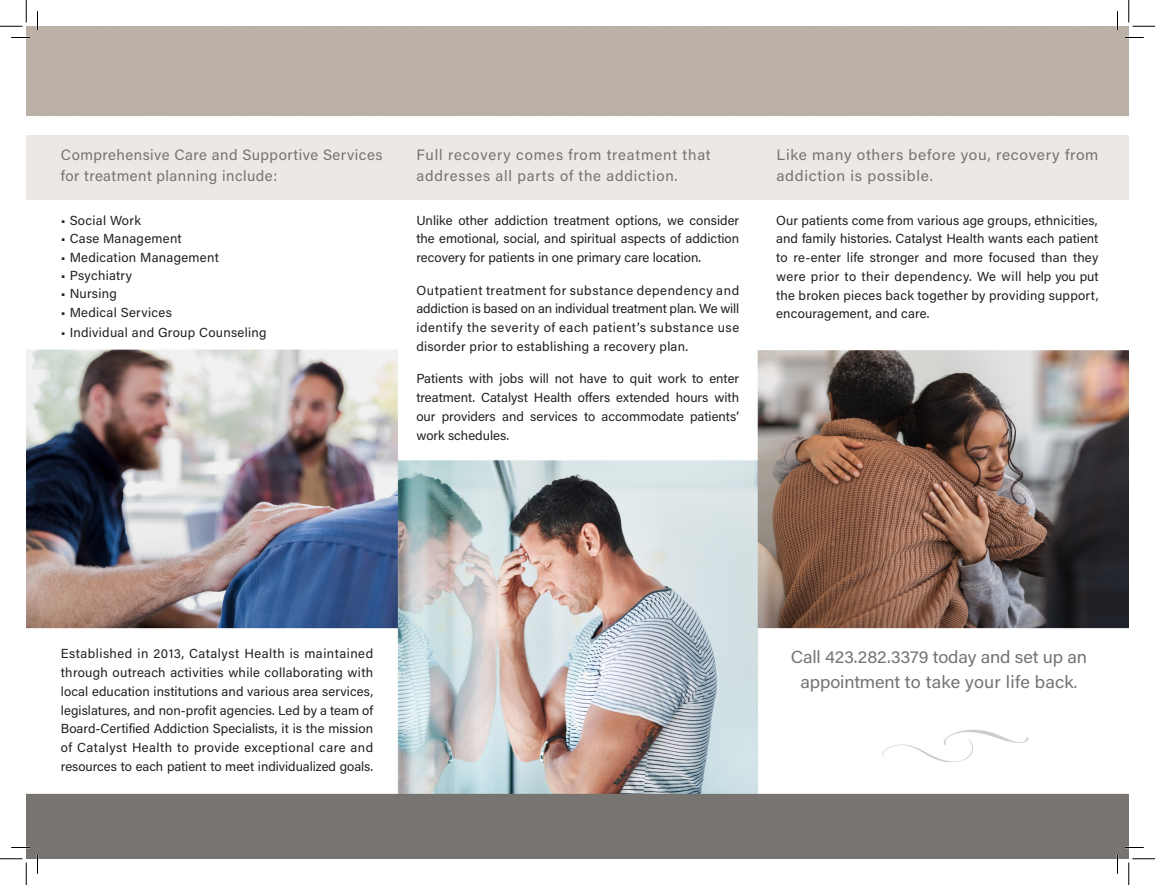
<style>
.page{position:relative;width:1155px;height:885px;background:#fff}
.page>*{position:absolute;margin:0;border:0;box-sizing:border-box;transform-origin:0 0}
.t1{font:17.5px "Acumin Variable Concept";letter-spacing:-.01em;color:#767471;scale:1.04 1}
.t2{font:15px/21.2px "Acumin Variable Concept";letter-spacing:.04em;color:#767471}
.t3{font:15px/21.2px "Acumin Variable Concept";letter-spacing:.04em;color:#767471;scale:1.04 1}
.t4{font:13.12px/18.8px "Acumin Variable Concept";letter-spacing:.015em;color:#231f20;text-align:justify}
.t5{font:13.12px/18.8px "Acumin Variable Concept";letter-spacing:-.005em;color:#231f20}
.t6{font:13.12px "Acumin Variable Concept";letter-spacing:.04em;color:#231f20}
.s1{font-size:16.25px}
</style>
<div class="page">
<img style="left:26px;top:26px;width:1103px;height:833px">
<div style="left:26px;top:135px;width:1103px;height:65px;background:#ece8e3"></div>
<svg style="left:11px;top:37px;width:19px;height:1px"></svg>
<svg style="left:1125px;top:37px;width:19px;height:1px"></svg>
<svg style="left:11px;top:847px;width:19px;height:1px"></svg>
<svg style="left:1125px;top:847px;width:19px;height:1px"></svg>
<svg style="left:37px;top:11px;width:1px;height:19px"></svg>
<svg style="left:37px;top:855px;width:1px;height:19px"></svg>
<svg style="left:1117px;top:11px;width:1px;height:19px"></svg>
<svg style="left:1117px;top:855px;width:1px;height:19px"></svg>
<svg style="left:0;top:0;width:27px;height:27px"></svg>
<svg style="left:0;top:859px;width:27px;height:26px"></svg>
<svg style="left:1129px;top:0;width:26px;height:27px"></svg>
<svg style="left:1129px;top:859px;width:26px;height:26px"></svg>
<p class="t2" style="left:61px;top:144px;width:323px">Comprehensive Care and Supportive Services for treatment planning include:</p>
<p class="t4" style="left:61px;top:210px;width:82px">• Social Work</p>
<p class="t4" style="left:61px;top:229px;width:122px">• Case Management</p>
<p class="t4" style="left:61px;top:247px;width:159px">• Medication Management</p>
<p class="t4" style="left:61px;top:266px;width:73px">• Psychiatry</p>
<p class="t4" style="left:61px;top:284px;width:58px">• Nursing</p>
<p class="t4" style="left:61px;top:302px;width:112px">• Medical Services</p>
<p class="t4" style="left:61px;top:322px;width:207px">• Individual and Group Counseling</p>
<p class="t2" style="left:417px;top:144px;width:296px">Full recovery comes from treatment that</p>
<p class="t2" style="left:417px;top:165px;width:263px">addresses all parts of the addiction.</p>
<p class="t4" style="left:416px;top:210px;width:324px">Unlike other addiction treatment options, we consider the emotional, social, and spiritual aspects of addiction recovery for patients in one primary care location.</p>
<p class="t6" style="left:416px;top:281px;width:324px">Outpatient treatment for substance dependency and</p>
<p class="t5" style="left:416px;top:299px;width:324px">addiction is based on an individual treatment plan. We will identify the severity of each patient’s substance use</p>
<p class="t4" style="left:416px;top:336px;width:273px">disorder prior to establishing a recovery plan.</p>
<p class="t4" style="left:416px;top:369px;width:324px">Patients with jobs will not have to quit work to enter treatment. Catalyst Health offers extended hours with our providers and services to accommodate patients’ work schedules.</p>
<p class="t3" style="left:776px;top:144px;width:311px">Like many others before you, recovery from addiction is possible.</p>
<p class="t4" style="left:776px;top:210px;width:323px">Our patients come from various age groups, ethnicities,</p>
<p class="t4" style="left:776px;top:229px;width:324px">and family histories. Catalyst Health wants each patient to re-enter life stronger and more focused than they were prior to their dependency. We will help you put the broken pieces back together by providing support,</p>
<p class="t4" style="left:776px;top:304px;width:155px">encouragement, and care.</p>
<p class="t4" style="left:61px;top:644px;width:314px">Established in 2013, Catalyst Health is maintained through outreach activities while collaborating with local education institutions and various area services, legislatures, and non-profit agencies. Led by a team of Board-Certified Addiction Specialists, it is the mission</p>
<p class="t4" style="left:61px;top:738px;width:314px">of Catalyst Health to provide exceptional care and resources to each patient to meet individualized goals.</p>
<p class="t1" style="left:791px;top:644px;width:286px">Call 423.282.3379 today and set up an</p>
<p class="t1" style="left:801px;top:669px;width:268px">appointment to take your life back<span class="s1">.</span></p>
</div>
